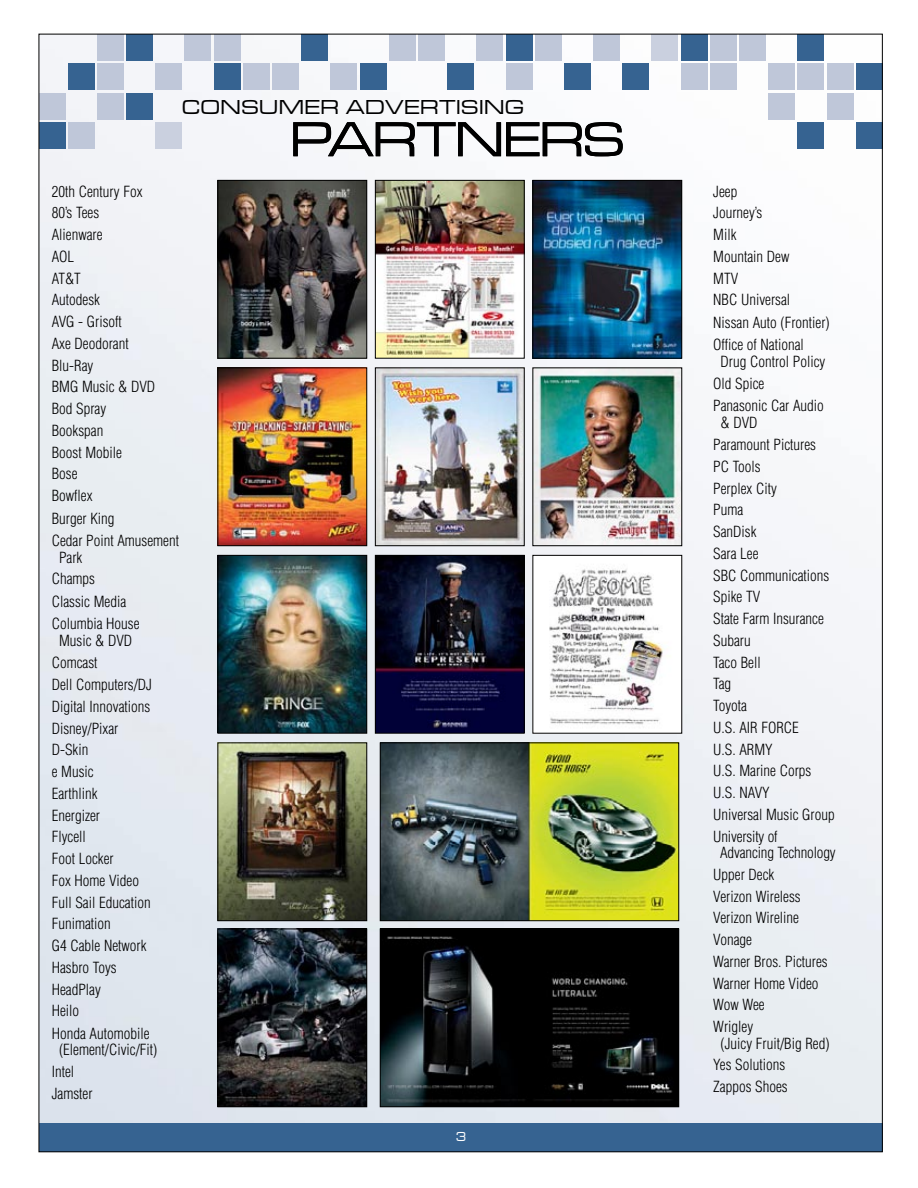
<style>
.page{position:relative;width:918px;height:1188px;background:#fff}
.page>*{position:absolute;margin:0;border:0;box-sizing:border-box;transform-origin:0 0}
.t1{font:51px "Microgramma D Medi Exte";color:#000}
.t2{font:21px "Microgramma D Medi Exte";letter-spacing:.055em;color:#000}
.t3{font:300 condensed 15px/21.9px "Helvetica";color:#000}
.t4{font:13.5px "Microgramma D Medi Exte";color:#fff;scale:.87 1}
</style>
<div class="page">
<img style="left:41px;top:36px;width:840px;height:1087px">
<div style="left:39px;top:1123px;width:844px;height:29px;background:#366391"></div>
<img style="left:219px;top:182px;width:146px;height:175px">
<div style="left:217px;top:180px;width:150px;height:179px;border:1px solid #000"></div>
<img style="left:377px;top:182px;width:146px;height:175px">
<div style="left:375px;top:180px;width:150px;height:179px;border:1px solid #000"></div>
<img style="left:534px;top:182px;width:146px;height:175px">
<div style="left:532px;top:180px;width:150px;height:179px;border:1px solid #000"></div>
<img style="left:219px;top:369px;width:146px;height:175px">
<div style="left:217px;top:367px;width:150px;height:179px;border:1px solid #000"></div>
<img style="left:377px;top:369px;width:146px;height:175px">
<div style="left:375px;top:367px;width:150px;height:179px;border:1px solid #000"></div>
<img style="left:534px;top:369px;width:146px;height:175px">
<img style="left:219px;top:557px;width:146px;height:175px">
<div style="left:217px;top:555px;width:150px;height:179px;border:1px solid #000"></div>
<img style="left:377px;top:557px;width:146px;height:175px">
<div style="left:375px;top:555px;width:150px;height:179px;border:1px solid #000"></div>
<img style="left:534px;top:557px;width:146px;height:175px">
<img style="left:219px;top:744px;width:146px;height:175px">
<div style="left:217px;top:742px;width:150px;height:179px;border:1px solid #000"></div>
<img style="left:382px;top:744px;width:295px;height:175px">
<div style="left:380px;top:742px;width:299px;height:179px;border:1px solid #000"></div>
<img style="left:219px;top:931px;width:146px;height:174px">
<div style="left:217px;top:929px;width:150px;height:178px;border:1px solid #000"></div>
<img style="left:382px;top:931px;width:295px;height:174px">
<div style="left:380px;top:929px;width:299px;height:178px;border:1px solid #000"></div>
<div style="left:185px;top:34px;width:26px;height:27px;background:#bfc7d9"></div>
<div style="left:535px;top:34px;width:26px;height:27px;background:#bfc7d9"></div>
<div style="left:593px;top:34px;width:27px;height:27px;background:#bfc7d9"></div>
<div style="left:652px;top:34px;width:26px;height:27px;background:#cad0df"></div>
<div style="left:681px;top:34px;width:26px;height:27px;background:#366391"></div>
<div style="left:389px;top:34px;width:27px;height:27px;background:#bfc7d9"></div>
<div style="left:418px;top:34px;width:27px;height:27px;background:#bfc7d9"></div>
<div style="left:477px;top:34px;width:26px;height:27px;background:#bfc7d9"></div>
<div style="left:506px;top:34px;width:26px;height:27px;background:#366391"></div>
<div style="left:214px;top:34px;width:26px;height:27px;background:#bfc7d9"></div>
<div style="left:301px;top:34px;width:27px;height:27px;background:#366391"></div>
<div style="left:97px;top:34px;width:27px;height:27px;background:#bfc7d9"></div>
<div style="left:126px;top:34px;width:27px;height:27px;background:#366391"></div>
<div style="left:710px;top:34px;width:27px;height:27px;background:#bfc7d9"></div>
<div style="left:739px;top:34px;width:27px;height:27px;background:#bfc7d9"></div>
<div style="left:798px;top:34px;width:26px;height:27px;background:#366391"></div>
<div style="left:360px;top:64px;width:26px;height:26px;background:#366391"></div>
<div style="left:564px;top:64px;width:27px;height:26px;background:#366391"></div>
<div style="left:622px;top:64px;width:27px;height:26px;background:#366391"></div>
<div style="left:681px;top:64px;width:26px;height:26px;background:#bfc7d9"></div>
<div style="left:447px;top:64px;width:27px;height:26px;background:#366391"></div>
<div style="left:506px;top:64px;width:26px;height:26px;background:#bfc7d9"></div>
<div style="left:214px;top:64px;width:26px;height:26px;background:#366391"></div>
<div style="left:243px;top:64px;width:27px;height:26px;background:#bfc7d9"></div>
<div style="left:272px;top:64px;width:27px;height:26px;background:#bfc7d9"></div>
<div style="left:331px;top:64px;width:26px;height:26px;background:#bfc7d9"></div>
<div style="left:68px;top:64px;width:26px;height:26px;background:#366391"></div>
<div style="left:97px;top:64px;width:27px;height:26px;background:#bfc7d9"></div>
<div style="left:156px;top:64px;width:26px;height:26px;background:#bfc7d9"></div>
<div style="left:710px;top:64px;width:27px;height:26px;background:#bfc7d9"></div>
<div style="left:768px;top:64px;width:27px;height:26px;background:#bfc7d9"></div>
<div style="left:798px;top:64px;width:26px;height:26px;background:#bfc7d9"></div>
<div style="left:827px;top:64px;width:26px;height:26px;background:#bfc7d9"></div>
<div style="left:856px;top:64px;width:26px;height:26px;background:#366391"></div>
<div style="left:39px;top:93px;width:26px;height:27px;background:#bfc7d9"></div>
<div style="left:97px;top:93px;width:27px;height:27px;background:#bfc7d9"></div>
<div style="left:126px;top:93px;width:27px;height:27px;background:#366391"></div>
<div style="left:768px;top:93px;width:27px;height:27px;background:#bfc7d9"></div>
<div style="left:827px;top:93px;width:26px;height:27px;background:#bfc7d9"></div>
<div style="left:39px;top:123px;width:26px;height:26px;background:#366391"></div>
<div style="left:68px;top:123px;width:26px;height:26px;background:#bfc7d9"></div>
<div style="left:156px;top:123px;width:26px;height:26px;background:#cad0df"></div>
<div style="left:798px;top:123px;width:26px;height:26px;background:#366391"></div>
<div style="left:856px;top:123px;width:26px;height:26px;background:#366391"></div>
<h2 class="t2" style="left:182px;top:94px;width:40px">CONSUMER</h2>
<h2 class="t2" style="left:346px;top:94px;width:123px">ADVERTISIN</h2>
<h2 class="t2" style="left:505px;top:94px;width:20px">G</h2>
<h1 class="t1" style="left:291px;top:107px;width:42px">PAR</h1>
<h1 class="t1" style="left:417px;top:107px;width:81px">TNERS</h1>
<p class="t3" style="left:52px;top:180px;width:129px">20th Century Fox<br>80’s Tees<br>Alienware<br>AOL<br>AT&amp;T<br>Autodesk<br>AVG - Grisoft<br>Axe Deodorant<br>Blu-Ray<br>BMG Music &amp; DVD<br>Bod Spray<br>Bookspan<br>Boost Mobile<br>Bose<br>Bowflex<br>Burger King<br>Cedar Point Amusement</p>
<p class="t3" style="left:52px;top:546px;width:89px;text-indent:7px">Park<br>Champs<br>Classic Media<br>Columbia House</p>
<p class="t3" style="left:52px;top:629px;width:102px;text-indent:7px">Music &amp; DVD<br>Comcast<br>Dell Computers/DJ<br>Digital Innovations<br>Disney/Pixar<br>D-Skin<br>e Music<br>Earthlink<br>Energizer<br>Flycell<br>Foot Locker<br>Fox Home Video<br>Full Sail Education<br>Funimation<br>G4 Cable Network<br>Hasbro Toys<br>HeadPlay<br>Heilo<br>Honda Automobile</p>
<p class="t3" style="left:52px;top:1039px;width:107px;text-indent:7px">(Element/Civic/Fit)<br>Intel<br>Jamster</p>
<p class="t4" style="left:456px;top:1128px;width:12px">3</p>
<p class="t3" style="left:713px;top:180px;width:118px">Jeep<br>Journey’s<br>Milk<br>Mountain Dew<br>MTV<br>NBC Universal<br>Nissan Auto (Frontier)<br>Office of National</p>
<p class="t3" style="left:713px;top:350px;width:114px;text-indent:7px">Drug Control Policy<br>Old Spice<br>Panasonic Car Audio</p>
<p class="t3" style="left:713px;top:411px;width:123px;text-indent:7px">&amp; DVD<br>Paramount Pictures<br>PC Tools<br>Perplex City<br>Puma<br>SanDisk<br>Sara Lee<br>SBC Communications<br>Spike TV<br>State Farm Insurance<br>Subaru<br>Taco Bell<br>Tag<br>Toyota<br>U.S. AIR FORCE<br>U.S. ARMY<br>U.S. Marine Corps<br>U.S. NAVY<br>Universal Music Group<br>University of</p>
<p class="t3" style="left:713px;top:842px;width:124px;text-indent:7px">Advancing Technology<br>Upper Deck<br>Verizon Wireless<br>Verizon Wireline<br>Vonage<br>Warner Bros. Pictures<br>Warner Home Video<br>Wow Wee<br>Wrigley</p>
<p class="t3" style="left:713px;top:1032px;width:118px;text-indent:7px">(Juicy Fruit/Big Red)<br>Yes Solutions<br>Zappos Shoes</p>
</div>
